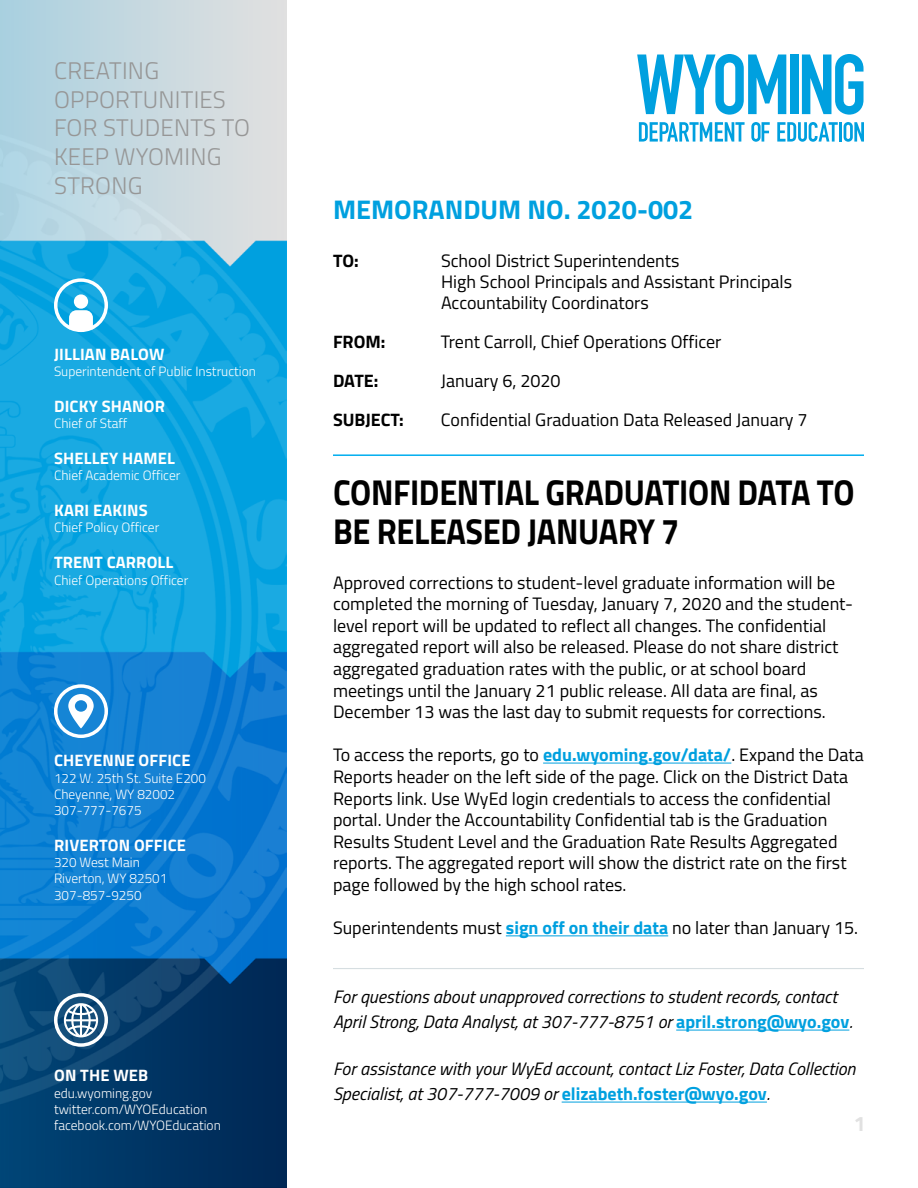
<style>
.page{position:relative;width:918px;height:1188px;background:#fff}
.page>*{position:absolute;margin:0;border:0;box-sizing:border-box;transform-origin:0 0}
.Headline{font:700 36px/39px "Titillium Web";letter-spacing:-.01em;color:#000;scale:.9 1}
.Section_Title{font:700 27px "Titillium Web";color:#00a0df}
.t1{font:300 24px/28.8px "Titillium Web";letter-spacing:.01em;color:#969696}
.t2{font:700 21px "Titillium Web";color:#e1e1e1}
.To__From__Etc{font:18px/21.6px "Titillium Web";color:#000}
.Contact_Info{font:italic 18px/25.5px "Titillium Web";color:#000}
.To__From__Etc-2{font:700 18px "Titillium Web";color:#000}
.Sidebar_Title{font:700 16.5px "Titillium Web";letter-spacing:.01em;color:#fff}
.Sidebar_Description{font:300 13.5px "Titillium Web";color:#fff}
.s1{font-weight:700;color:#00a0df}
.s2{font-weight:700;font-style:normal;color:#00a0df}
</style>
<div class="page">
<img style="left:0;top:0;width:286px;height:1188px">
<svg style="left:54px;top:993px;width:54px;height:54px"></svg>
<svg style="left:54px;top:684px;width:54px;height:54px"></svg>
<svg style="left:54px;top:278px;width:54px;height:54px"></svg>
<svg style="left:637px;top:54px;width:149px;height:61px"></svg>
<div style="left:790px;top:55px;width:8px;height:59px;background:#00a0df"></div>
<svg style="left:802px;top:54px;width:62px;height:61px"></svg>
<svg style="left:639px;top:122px;width:106px;height:20px"></svg>
<svg style="left:751px;top:122px;width:19px;height:20px"></svg>
<svg style="left:777px;top:122px;width:61px;height:20px"></svg>
<hr style="left:839px;top:122px;width:3px;height:20px;background:#00a0df">
<svg style="left:844px;top:122px;width:20px;height:20px"></svg>
<hr style="left:333px;top:454px;width:531px;height:2px;background:#00aeef">
<hr style="left:543px;top:763px;width:188px;height:1px;background:#00a0df">
<hr style="left:506px;top:936px;width:162px;height:1px;background:#00a0df">
<hr style="left:333px;top:968px;width:531px;height:1px;background:#d6dee1">
<hr style="left:676px;top:1030px;width:173px;height:1px;background:#00a0df">
<hr style="left:562px;top:1102px;width:205px;height:1px;background:#00a0df">
<p class="t1" style="left:54px;top:55px;width:197px">CREATING<br>OPPORTUNITIES<br>FOR STUDENTS TO<br>KEEP WYOMING<br>STRONG</p>
<p class="Sidebar_Title" style="left:54px;top:341px;width:112px">JILLIAN BALOW</p>
<p class="Sidebar_Description" style="left:54px;top:361px;width:203px">Superintendent of Public Instruction</p>
<p class="Sidebar_Title" style="left:54px;top:393px;width:112px">DICKY SHANOR</p>
<p class="Sidebar_Description" style="left:54px;top:414px;width:75px">Chief of Staff</p>
<p class="Sidebar_Title" style="left:54px;top:446px;width:122px">SHELLEY HAMEL</p>
<p class="Sidebar_Description" style="left:54px;top:466px;width:128px">Chief Academic Officer</p>
<p class="Sidebar_Title" style="left:54px;top:498px;width:95px">KARI EAKINS</p>
<p class="Sidebar_Description" style="left:54px;top:518px;width:107px">Chief Policy Officer</p>
<p class="Sidebar_Title" style="left:54px;top:550px;width:121px">TRENT CARROLL</p>
<p class="Sidebar_Description" style="left:54px;top:570px;width:136px">Chief Operations Officer</p>
<p class="Sidebar_Title" style="left:54px;top:748px;width:138px">CHEYENNE OFFICE</p>
<p class="Sidebar_Description" style="left:54px;top:768px;width:154px">122 W. 25th St. Suite E200</p>
<p class="Sidebar_Description" style="left:54px;top:784px;width:123px">Cheyenne, WY 82002</p>
<p class="Sidebar_Description" style="left:54px;top:801px;width:89px">307-777-7675</p>
<p class="Sidebar_Title" style="left:54px;top:833px;width:133px">RIVERTON OFFICE</p>
<p class="Sidebar_Description" style="left:54px;top:853px;width:87px">320 West Main</p>
<p class="Sidebar_Description" style="left:54px;top:869px;width:115px">Riverton, WY 82501</p>
<p class="Sidebar_Description" style="left:54px;top:885px;width:89px">307-857-9250</p>
<h1 class="Section_Title" style="left:333px;top:189px;width:362px">MEMORANDUM NO. 2020-002</h1>
<p class="To__From__Etc-2" style="left:333px;top:247px;width:27px">TO:</p>
<p class="To__From__Etc" style="left:441px;top:249px;width:353px;line-height:21px">School District Superintendents<br>High School Principals and Assistant Principals<br>Accountability Coordinators</p>
<p class="To__From__Etc-2" style="left:333px;top:328px;width:54px">FROM:</p>
<p class="To__From__Etc" style="left:441px;top:330px;width:282px">Trent Carroll, Chief Operations Officer</p>
<p class="To__From__Etc-2" style="left:333px;top:367px;width:47px">DATE:</p>
<p class="To__From__Etc" style="left:441px;top:369px;width:121px">January 6, 2020</p>
<p class="To__From__Etc-2" style="left:333px;top:406px;width:72px">SUBJECT:</p>
<p class="To__From__Etc" style="left:441px;top:408px;width:368px">Confidential Graduation Data Released January 7</p>
<h2 class="Headline" style="left:333px;top:472px;width:581px">CONFIDENTIAL GRADUATION DATA TO<br>BE RELEASED JANUARY 7</h2>
<p class="To__From__Etc" style="left:333px;top:571px;width:522px">Approved corrections to student-level graduate information will be completed the morning of Tuesday, January 7, 2020 and the student&shy;level report will be updated to reflect all changes. The confidential aggregated report will also be released. Please do not share district aggregated graduation rates with the public, or at school board meetings until the January 21 public release. All data are final, as December 13 was the last day to submit requests for corrections.</p>
<p class="To__From__Etc" style="left:333px;top:743px;width:532px">To access the reports, go to <span class="s1">edu.wyoming.gov/data/</span>. Expand the Data Reports header on the left side of the page. Click on the District Data Reports link. Use WyEd login credentials to access the confidential portal. Under the Accountability Confidential tab is the Graduation Results Student Level and the Graduation Rate Results Aggregated reports. The aggregated report will show the district rate on the first page followed by the high school rates.</p>
<p class="To__From__Etc" style="left:333px;top:916px;width:527px">Superintendents must <span class="s1">sign off on their data</span> no later than January 15.</p>
<p class="Contact_Info" style="left:333px;top:983px;width:521px">For questions about unapproved corrections to student records, contact<br>April Strong, Data Analyst, at 307-777-8751 or <span class="s2">april.strong@wyo.gov</span>.</p>
<p class="Contact_Info" style="left:333px;top:1055px;width:524px">For assistance with your WyEd account, contact Liz Foster, Data Collection<br>Specialist, at 307-777-7009 or <span class="s2">elizabeth.foster@wyo.gov</span>.</p>
<p class="Sidebar_Title" style="left:54px;top:1063px;width:96px">ON THE WEB</p>
<p class="Sidebar_Description" style="left:54px;top:1083px;width:100px">edu.wyoming.gov</p>
<p class="Sidebar_Description" style="left:54px;top:1099px;width:155px">twitter.com/WYOEducation</p>
<p class="Sidebar_Description" style="left:54px;top:1116px;width:168px">facebook.com/WYOEducation</p>
<p class="t2" style="left:854px;top:1107px;width:13px">1</p>
</div>
